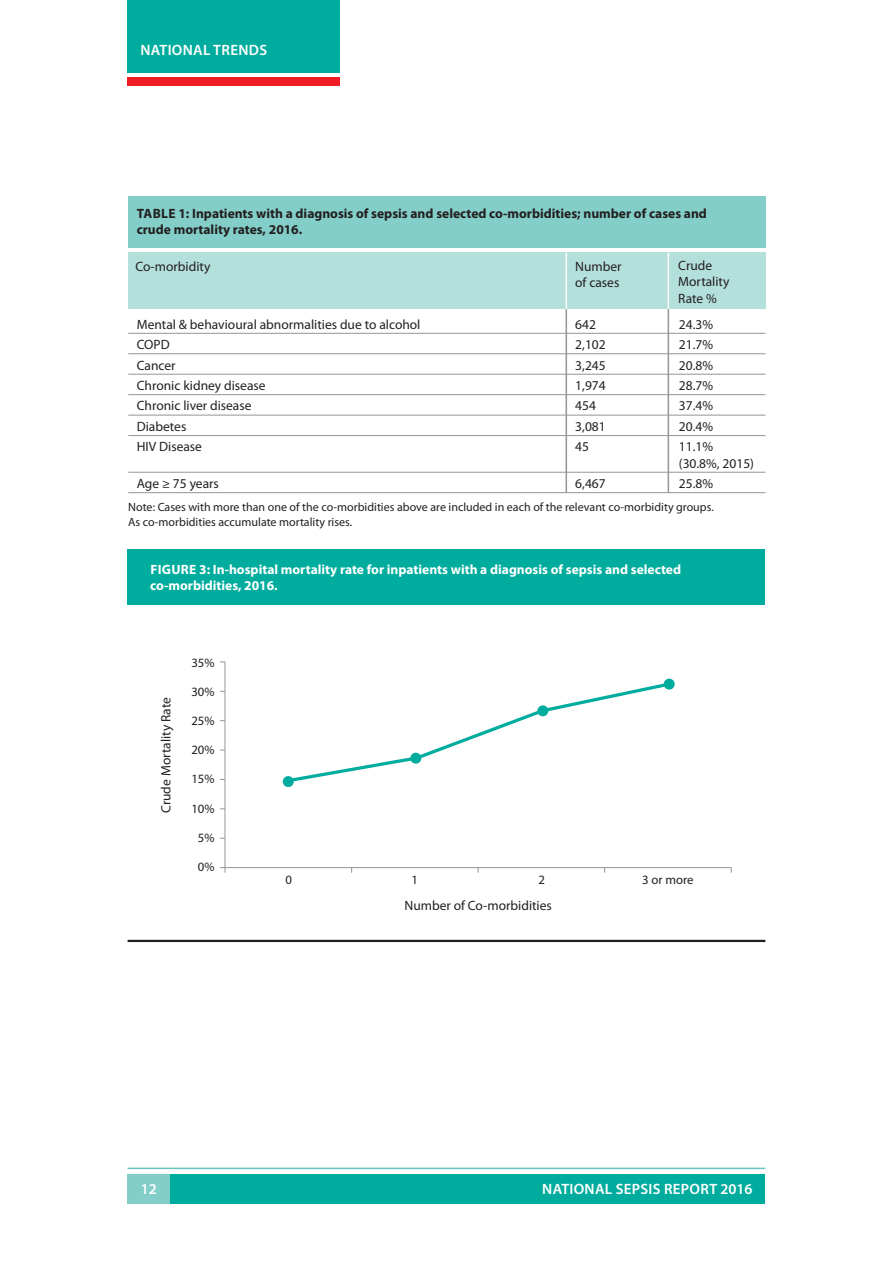
<style>
.page{position:relative;width:893px;height:1263px;background:#fff}
.page>*{position:absolute;margin:0;border:0;box-sizing:border-box;transform-origin:0 0}
.t1{font:600 15px "Myriad Pro";letter-spacing:.02em;color:#fff}
.t2{font:13.5px/16.2px "Myriad Pro";color:#231f20}
.t3{font:700 13.5px/16.2px "Myriad Pro";color:#231f20}
.t4{font:700 13.5px/16.2px "Myriad Pro";color:#fff}
.t5{font:12.75px "Myriad Pro";color:#231f20}
.t6{font:12px/15px "Myriad Pro";color:#231f20}
</style>
<div class="page">
<div style="left:128px;top:1174px;width:637px;height:29px;background:#00ac9d"></div>
<div style="left:128px;top:1174px;width:42px;height:29px;background:#83cec8"></div>
<hr style="left:128px;top:1167px;width:637px;height:2px;background:#66c6be">
<div style="left:128px;top:0;width:212px;height:72px;background:#00ac9d"></div>
<div style="left:128px;top:78px;width:212px;height:8px;background:#ee1d23"></div>
<hr style="left:128px;top:333px;width:637px;height:1px;background:#939598">
<hr style="left:128px;top:353px;width:637px;height:1px;background:#939598">
<hr style="left:128px;top:374px;width:637px;height:1px;background:#939598">
<hr style="left:128px;top:394px;width:637px;height:1px;background:#939598">
<hr style="left:128px;top:415px;width:637px;height:1px;background:#939598">
<hr style="left:128px;top:435px;width:637px;height:1px;background:#939598">
<hr style="left:128px;top:472px;width:637px;height:1px;background:#939598">
<hr style="left:128px;top:492px;width:637px;height:1px;background:#939598">
<div style="left:128px;top:253px;width:637px;height:56px;background:#b4e0dc"></div>
<div style="left:128px;top:196px;width:637px;height:51px;background:#83cec8"></div>
<hr style="left:566px;top:309px;width:1px;height:184px;background:#939598">
<hr style="left:668px;top:309px;width:1px;height:184px;background:#939598">
<hr style="left:566px;top:253px;width:1px;height:56px;background:#fff">
<hr style="left:668px;top:253px;width:1px;height:56px;background:#fff">
<div style="left:128px;top:549px;width:637px;height:56px;background:#00ac9d"></div>
<hr style="left:128px;top:940px;width:637px;height:2px;background:#231f20">
<hr style="left:225px;top:662px;width:1px;height:205px;background:#939598">
<hr style="left:225px;top:867px;width:506px;height:1px;background:#939598">
<svg style="left:220px;top:867px;width:6px;height:6px"></svg>
<svg style="left:283px;top:680px;width:383px;height:105px"></svg>
<div style="left:283px;top:776px;width:11px;height:11px;background:#00ac9d;border-radius:50%"></div>
<div style="left:410px;top:753px;width:11px;height:11px;background:#00ac9d;border-radius:50%"></div>
<div style="left:537px;top:705px;width:11px;height:11px;background:#00ac9d;border-radius:50%"></div>
<div style="left:664px;top:679px;width:11px;height:11px;background:#00ac9d;border-radius:50%"></div>
<p class="t1" style="left:140px;top:40px;width:128px">NATIONAL TRENDS</p>
<p class="t3" style="left:137px;top:205px;width:572px">Table 1: Inpatients with a diagnosis of sepsis and selected co-morbidities; number of cases and crude mortality rates, 2016.</p>
<p class="t2" style="left:135px;top:258px;width:77px">Co-morbidity</p>
<p class="t2" style="left:575px;top:258px;width:48px">Number of cases</p>
<p class="t2" style="left:678px;top:257px;width:53px">Crude<br>Mortality<br>Rate %</p>
<p class="t2" style="left:137px;top:316px;width:285px">Mental &amp; behavioural abnormalities due to alcohol</p>
<p class="t2" style="left:575px;top:316px;width:22px">642</p>
<p class="t2" style="left:679px;top:316px;width:36px">24.3%</p>
<p class="t2" style="left:137px;top:336px;width:35px">COP D</p>
<p class="t2" style="left:575px;top:336px;width:32px">2,102</p>
<p class="t2" style="left:679px;top:336px;width:36px">21.7%</p>
<p class="t2" style="left:137px;top:357px;width:40px">Cancer</p>
<p class="t2" style="left:575px;top:357px;width:32px">3,245</p>
<p class="t2" style="left:679px;top:357px;width:36px">20.8%</p>
<p class="t2" style="left:137px;top:377px;width:130px">Chronic kidney disease</p>
<p class="t2" style="left:575px;top:377px;width:32px">1,974</p>
<p class="t2" style="left:679px;top:377px;width:36px">28.7%</p>
<p class="t2" style="left:137px;top:398px;width:116px">Chronic liver disease</p>
<p class="t2" style="left:575px;top:398px;width:22px">454</p>
<p class="t2" style="left:679px;top:398px;width:36px">37.4%</p>
<p class="t2" style="left:137px;top:418px;width:51px">Diabetes</p>
<p class="t2" style="left:575px;top:418px;width:32px">3,081</p>
<p class="t2" style="left:679px;top:418px;width:36px">20.4%</p>
<p class="t2" style="left:137px;top:439px;width:67px">HIV Disease</p>
<p class="t2" style="left:575px;top:439px;width:15px">45</p>
<p class="t2" style="left:679px;top:439px;width:77px">11.1% (30.8%, 2015)</p>
<p class="t2" style="left:137px;top:475px;width:84px">Age ≥ 75 years</p>
<p class="t2" style="left:575px;top:475px;width:32px">6,467</p>
<p class="t2" style="left:679px;top:475px;width:36px">25.8%</p>
<p class="t6" style="left:128px;top:500px;width:587px">Note: Cases with more than one of the co-morbidities above are included in each of the relevant co-morbidity groups.<br>As co-morbidities accumulate mortality rises.</p>
<p class="t4" style="left:150px;top:561px;width:532px">Figure 3: In-hospital mortality rate for inpatients with a diagnosis of sepsis and selected co-morbidities, 2016.</p>
<p class="t2" style="left:158px;top:813px;width:118px;rotate:-90deg">Crude Mortality Rate</p>
<p class="t5" style="left:191px;top:655px;width:25px">35%</p>
<p class="t5" style="left:191px;top:684px;width:25px">30%</p>
<p class="t5" style="left:191px;top:713px;width:25px">25%</p>
<p class="t5" style="left:191px;top:742px;width:25px">20%</p>
<p class="t5" style="left:191px;top:771px;width:25px">15%</p>
<p class="t5" style="left:191px;top:800px;width:25px">10%</p>
<p class="t5" style="left:198px;top:830px;width:18px">5%</p>
<p class="t5" style="left:198px;top:859px;width:18px">0%</p>
<p class="t5" style="left:285px;top:872px;width:8px">0</p>
<p class="t5" style="left:411px;top:872px;width:8px">1</p>
<p class="t5" style="left:538px;top:872px;width:8px">2</p>
<p class="t5" style="left:642px;top:872px;width:53px">3 or more</p>
<p class="t2" style="left:404px;top:898px;width:149px">Number of Co-morbidities</p>
<p class="t1" style="left:141px;top:1179px;width:18px">12</p>
<p class="t1" style="left:542px;top:1179px;width:20px">NATIONA</p>
<p class="t1" style="left:605px;top:1179px;width:27px">L SEPSIS</p>
<p class="t1" style="left:664px;top:1179px;width:19px">REPORT</p>
<p class="t1" style="left:720px;top:1179px;width:34px">2016</p>
</div>
